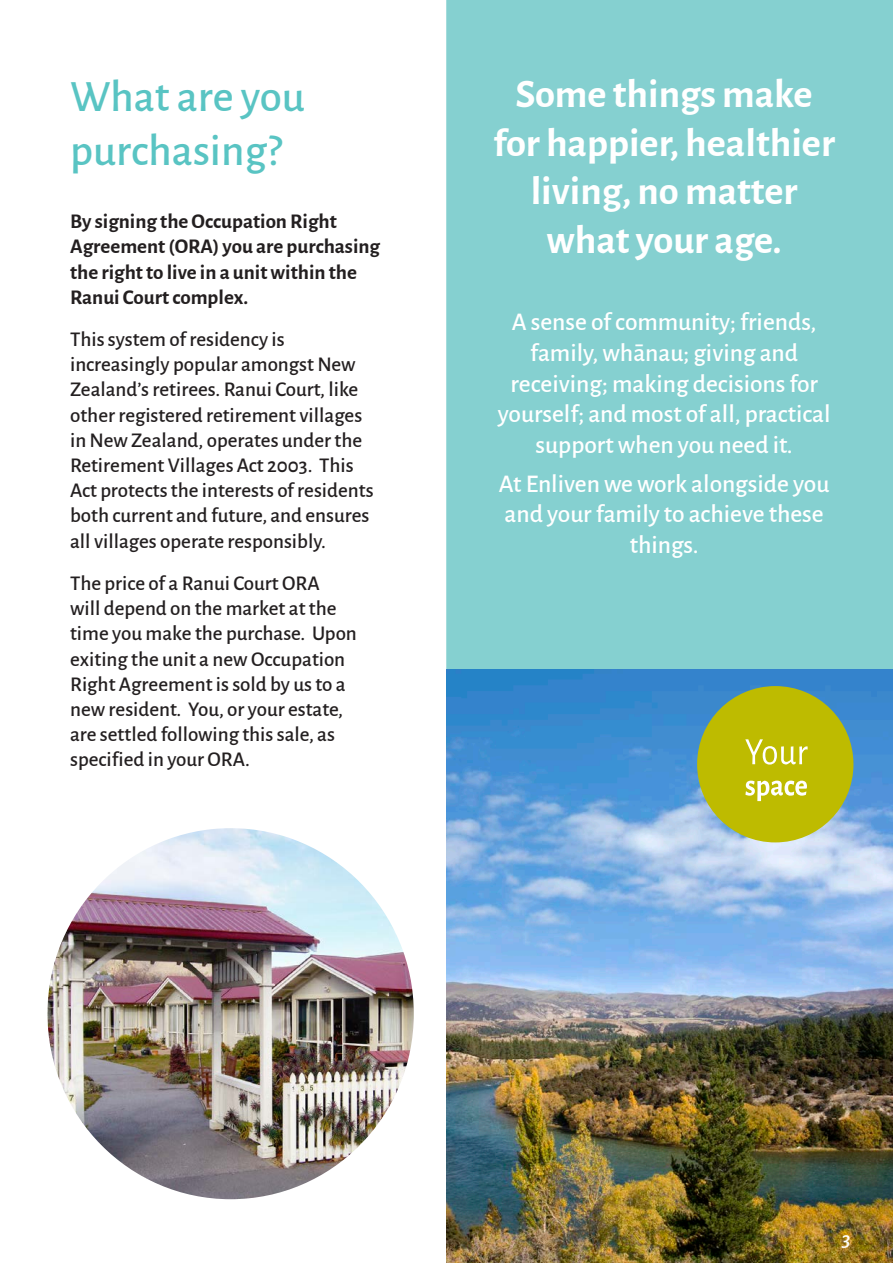
<style>
.page{position:relative;width:893px;height:1263px;background:#fff}
.page>*{position:absolute;margin:0;border:0;box-sizing:border-box;transform-origin:0 0}
.t1{font:500 45px/54px "Alegreya Sans";color:#59c4c3}
.t2{font:700 40.5px/48.6px "Alegreya Sans";color:#fff;text-align:center}
.t3{font:500 25.5px/30.6px "Alegreya Sans";color:#fff;text-align:center}
.t4{font:500 21px/25.2px "Alegreya Sans";color:#231f20}
.t5{font:700 21px/25.2px "Alegreya Sans";color:#231f20}
.t6{font:italic 500 21px "Alegreya Sans";color:#fff}
</style>
<div class="page">
<div style="left:446px;top:0;width:447px;height:670px;background:#85d0d0"></div>
<img style="left:446px;top:670px;width:447px;height:593px">
<div style="left:697px;top:686px;width:156px;height:156px;background:#bebb00;border-radius:50%"></div>
<svg style="left:745px;top:781px;width:62px;height:20px"></svg>
<svg style="left:745px;top:739px;width:63px;height:25px"></svg>
<img style="left:49px;top:830px;width:363px;height:368px">
<p class="t1" style="left:70px;top:66px;width:237px">What are you purchasing?</p>
<p class="t5" style="left:70px;top:207px;width:311px">By signing the Occupation Right<br>Agreement (ORA) you are purchasing the right to live in a unit within the<br>Ranui Court complex.</p>
<p class="t4" style="left:70px;top:325px;width:305px">This system of residency is increasingly popular amongst New Zealand’s retirees. Ranui Court, like other registered retirement villages in New Zealand, operates under the Retirement Villages Act 2003. This Act protects the interests of residents both current and future, and ensures all villages operate responsibly.</p>
<p class="t4" style="left:70px;top:569px;width:288px">The price of a Ranui Court ORA<br>will depend on the market at the time you make the purchase. Upon exiting the unit a new Occupation<br>Right Agreement is sold by us to a new resident. You, or your estate, are settled following this sale, as specified in your ORA.</p>
<p class="t2" style="left:493px;top:67px;width:344px">Some things make for happier, healthier living, no matter what your age.</p>
<p class="t3" style="left:498px;top:305px;width:334px">A sense of community; friends, family, whānau; giving and receiving; making decisions for yourself; and most of all, practical support when you need it.</p>
<p class="t3" style="left:499px;top:467px;width:332px">At Enliven we work alongside you and your family to achieve these things.</p>
<p class="t6" style="left:842px;top:1225px;width:10px">3</p>
</div>
